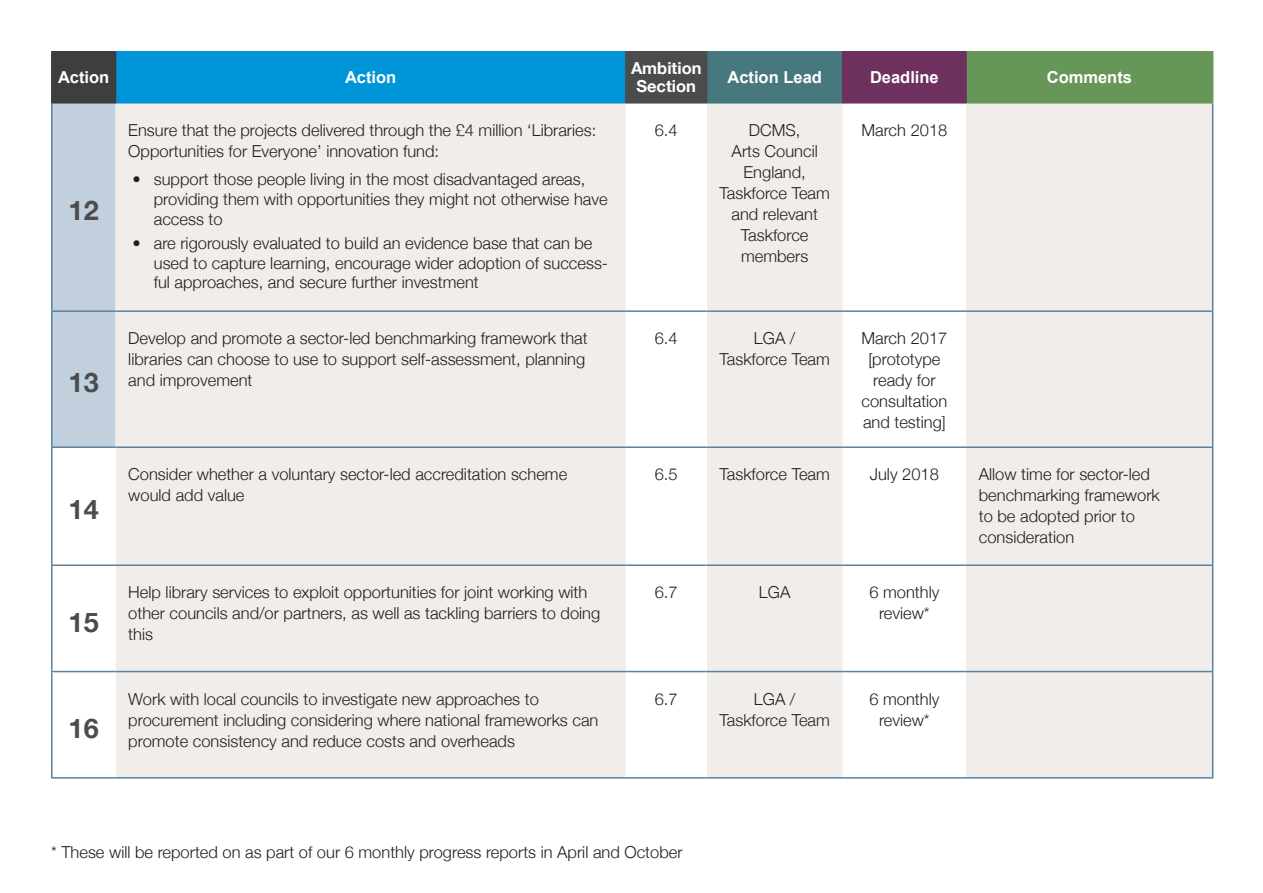
<style>
.page{position:relative;width:1263px;height:893px;background:#fff}
.page>*{position:absolute;margin:0;border:0;box-sizing:border-box;transform-origin:0 0}
.Heading_1_0{font:700 27px "Helvetica Neue";color:#4b4c4d}
.Body{font:300 16.5px/21px "Helvetica Neue";color:#231f20}
.Lead{font:300 16.5px/21px "Helvetica Neue";color:#231f20;text-align:center}
.t1{font:700 16.5px "Arial";color:#fff}
.t2{font:700 16.5px "Helvetica Neue";color:#fff}
.Heading_1_0-2{font:300 16.5px "Helvetica Neue";color:#231f20}
</style>
<div class="page">
<div style="left:52px;top:52px;width:64px;height:51px;background:#3e3e3f"></div>
<div style="left:116px;top:52px;width:510px;height:51px;background:#0095d9"></div>
<div style="left:626px;top:52px;width:81px;height:51px;background:#4b4c4d"></div>
<div style="left:707px;top:52px;width:136px;height:51px;background:#47787d"></div>
<div style="left:843px;top:52px;width:123px;height:51px;background:#6e305e"></div>
<div style="left:966px;top:52px;width:247px;height:51px;background:#669758"></div>
<div style="left:116px;top:104px;width:1096px;height:673px;background:#f0edea"></div>
<svg style="left:626px;top:104px;width:340px;height:673px"></svg>
<svg style="left:53px;top:104px;width:63px;height:569px"></svg>
<hr style="left:116px;top:51px;width:509px;height:2px;background:#0095d9">
<hr style="left:967px;top:51px;width:246px;height:2px;background:#669758">
<hr style="left:625px;top:53px;width:2px;height:49px;background:#4b4c4d">
<hr style="left:625px;top:51px;width:82px;height:2px;background:#4b4c4d">
<hr style="left:842px;top:51px;width:125px;height:2px;background:#6e305e">
<hr style="left:965px;top:53px;width:2px;height:49px;background:#6e305e">
<hr style="left:51px;top:104px;width:2px;height:206px;background:#5b819f">
<hr style="left:1212px;top:104px;width:1px;height:206px;background:#5b819f">
<hr style="left:51px;top:310px;width:65px;height:2px;background:#5b819f">
<hr style="left:51px;top:312px;width:2px;height:134px;background:#5b819f">
<hr style="left:116px;top:310px;width:510px;height:2px;background:#5b819f">
<hr style="left:626px;top:310px;width:81px;height:2px;background:#5b819f">
<hr style="left:707px;top:310px;width:136px;height:2px;background:#5b819f">
<hr style="left:843px;top:310px;width:123px;height:2px;background:#5b819f">
<hr style="left:966px;top:310px;width:247px;height:2px;background:#5b819f">
<hr style="left:1212px;top:312px;width:1px;height:134px;background:#5b819f">
<hr style="left:51px;top:446px;width:65px;height:2px;background:#5b819f">
<hr style="left:51px;top:448px;width:2px;height:116px;background:#5b819f">
<hr style="left:116px;top:446px;width:510px;height:2px;background:#5b819f">
<hr style="left:626px;top:446px;width:81px;height:2px;background:#5b819f">
<hr style="left:707px;top:446px;width:136px;height:2px;background:#5b819f">
<hr style="left:843px;top:446px;width:123px;height:2px;background:#5b819f">
<hr style="left:966px;top:446px;width:247px;height:2px;background:#5b819f">
<hr style="left:1212px;top:448px;width:1px;height:116px;background:#5b819f">
<hr style="left:51px;top:564px;width:65px;height:2px;background:#5b819f">
<hr style="left:51px;top:566px;width:2px;height:105px;background:#5b819f">
<hr style="left:116px;top:564px;width:510px;height:2px;background:#5b819f">
<hr style="left:626px;top:564px;width:81px;height:2px;background:#5b819f">
<hr style="left:707px;top:564px;width:136px;height:2px;background:#5b819f">
<hr style="left:843px;top:564px;width:123px;height:2px;background:#5b819f">
<hr style="left:966px;top:564px;width:247px;height:2px;background:#5b819f">
<hr style="left:1212px;top:566px;width:1px;height:105px;background:#5b819f">
<hr style="left:51px;top:671px;width:65px;height:1px;background:#5b819f">
<hr style="left:51px;top:672px;width:2px;height:105px;background:#5b819f">
<hr style="left:116px;top:671px;width:510px;height:1px;background:#5b819f">
<hr style="left:626px;top:671px;width:81px;height:1px;background:#5b819f">
<hr style="left:707px;top:671px;width:136px;height:1px;background:#5b819f">
<hr style="left:843px;top:671px;width:123px;height:1px;background:#5b819f">
<hr style="left:966px;top:671px;width:247px;height:1px;background:#5b819f">
<hr style="left:1212px;top:672px;width:1px;height:105px;background:#5b819f">
<hr style="left:51px;top:777px;width:65px;height:2px;background:#5b819f">
<hr style="left:116px;top:777px;width:510px;height:2px;background:#5b819f">
<hr style="left:626px;top:777px;width:81px;height:2px;background:#5b819f">
<hr style="left:707px;top:777px;width:136px;height:2px;background:#5b819f">
<hr style="left:843px;top:777px;width:123px;height:2px;background:#5b819f">
<hr style="left:966px;top:777px;width:247px;height:2px;background:#5b819f">
<hr style="left:51px;top:51px;width:65px;height:2px;background:#3e3e3f">
<hr style="left:116px;top:102px;width:509px;height:2px;background:#0095d9">
<hr style="left:625px;top:102px;width:82px;height:2px;background:#4b4c4d">
<hr style="left:842px;top:102px;width:125px;height:2px;background:#6e305e">
<hr style="left:51px;top:102px;width:65px;height:2px;background:#3e3e3f">
<hr style="left:707px;top:102px;width:135px;height:2px;background:#47787d">
<hr style="left:707px;top:51px;width:135px;height:2px;background:#47787d">
<hr style="left:967px;top:102px;width:246px;height:2px;background:#669758">
<hr style="left:51px;top:53px;width:2px;height:49px;background:#3e3e3f">
<hr style="left:842px;top:53px;width:1px;height:49px;background:#6e305e">
<p class="t1" style="left:58px;top:67px;width:53px">Action</p>
<p class="t1" style="left:345px;top:67px;width:53px">Action</p>
<p class="Heading_1_0" style="left:69px;top:189px;width:32px">12</p>
<p class="Body" style="left:128px;top:118px;width:469px">Ensure that the projects delivered through the £4 million ‘Libraries:<br>Opportunities for Everyone’ innovation fund:</p>
<p class="Body" style="left:154px;top:168px;width:455px;line-height:19.8px;text-indent:-21px">• support those people living in the most disadvantaged areas, providing them with opportunities they might not otherwise have access to</p>
<p class="Body" style="left:154px;top:232px;width:456px;line-height:19.8px;text-indent:-21px">• are rigorously evaluated to build an evidence base that can be used to capture learning, encourage wider adoption of success&shy;ful approaches, and secure further investment</p>
<p class="t2" style="left:631px;top:55px;width:72px">Ambition</p>
<p class="t2" style="left:636px;top:73px;width:61px">Section</p>
<p class="t1" style="left:727px;top:67px;width:96px">Action Lead</p>
<p class="t1" style="left:870px;top:67px;width:70px">Deadline</p>
<p class="t1" style="left:1047px;top:67px;width:87px">Comments</p>
<p class="Heading_1_0-2" style="left:655px;top:117px;width:24px">6.4</p>
<p class="Lead" style="left:719px;top:118px;width:112px">DCMS,<br>Arts Council<br>England,<br>Taskforce Team and relevant<br>Taskforce members</p>
<p class="Lead" style="left:861px;top:118px;width:87px">March 2018</p>
<p class="Heading_1_0" style="left:69px;top:362px;width:32px">13</p>
<p class="Heading_1_0" style="left:69px;top:489px;width:32px">14</p>
<p class="Heading_1_0" style="left:69px;top:601px;width:32px">15</p>
<p class="Heading_1_0" style="left:69px;top:707px;width:32px">16</p>
<p class="Body" style="left:128px;top:327px;width:461px">Develop and promote a sector-led benchmarking framework that libraries can choose to use to support self-assessment, planning and improvement</p>
<p class="Heading_1_0-2" style="left:655px;top:325px;width:24px">6.4</p>
<p class="Lead" style="left:719px;top:327px;width:112px">LGA /<br>Taskforce Team</p>
<p class="Lead" style="left:861px;top:327px;width:87px">March 2017 [prototype ready for consultation and testing]</p>
<p class="Body" style="left:128px;top:463px;width:440px">Consider whether a voluntary sector-led accreditation scheme would add value</p>
<p class="Heading_1_0-2" style="left:655px;top:461px;width:24px">6.5</p>
<p class="Lead" style="left:719px;top:463px;width:112px">Taskforce Team</p>
<p class="Lead" style="left:870px;top:463px;width:71px">July 2018</p>
<p class="Body" style="left:979px;top:463px;width:182px">Allow time for sector-led benchmarking framework to be adopted prior to consideration</p>
<p class="Body" style="left:128px;top:581px;width:473px">Help library services to exploit opportunities for joint working with other councils and/or partners, as well as tackling barriers to doing this</p>
<p class="Heading_1_0-2" style="left:655px;top:579px;width:24px">6.7</p>
<p class="Lead" style="left:759px;top:581px;width:33px">LGA</p>
<p class="Lead" style="left:869px;top:581px;width:71px">6 monthly review*</p>
<p class="Body" style="left:128px;top:687px;width:472px">Work with local councils to investigate new approaches to procurement including considering where national frameworks can promote consistency and reduce costs and overheads</p>
<p class="Heading_1_0-2" style="left:655px;top:685px;width:24px">6.7</p>
<p class="Lead" style="left:719px;top:687px;width:112px">LGA /<br>Taskforce Team</p>
<p class="Lead" style="left:869px;top:687px;width:71px">6 monthly review*</p>
<p class="Body" style="left:51px;top:841px;width:633px">* These will be reported on as part of our 6 monthly progress reports in April and October</p>
</div>
